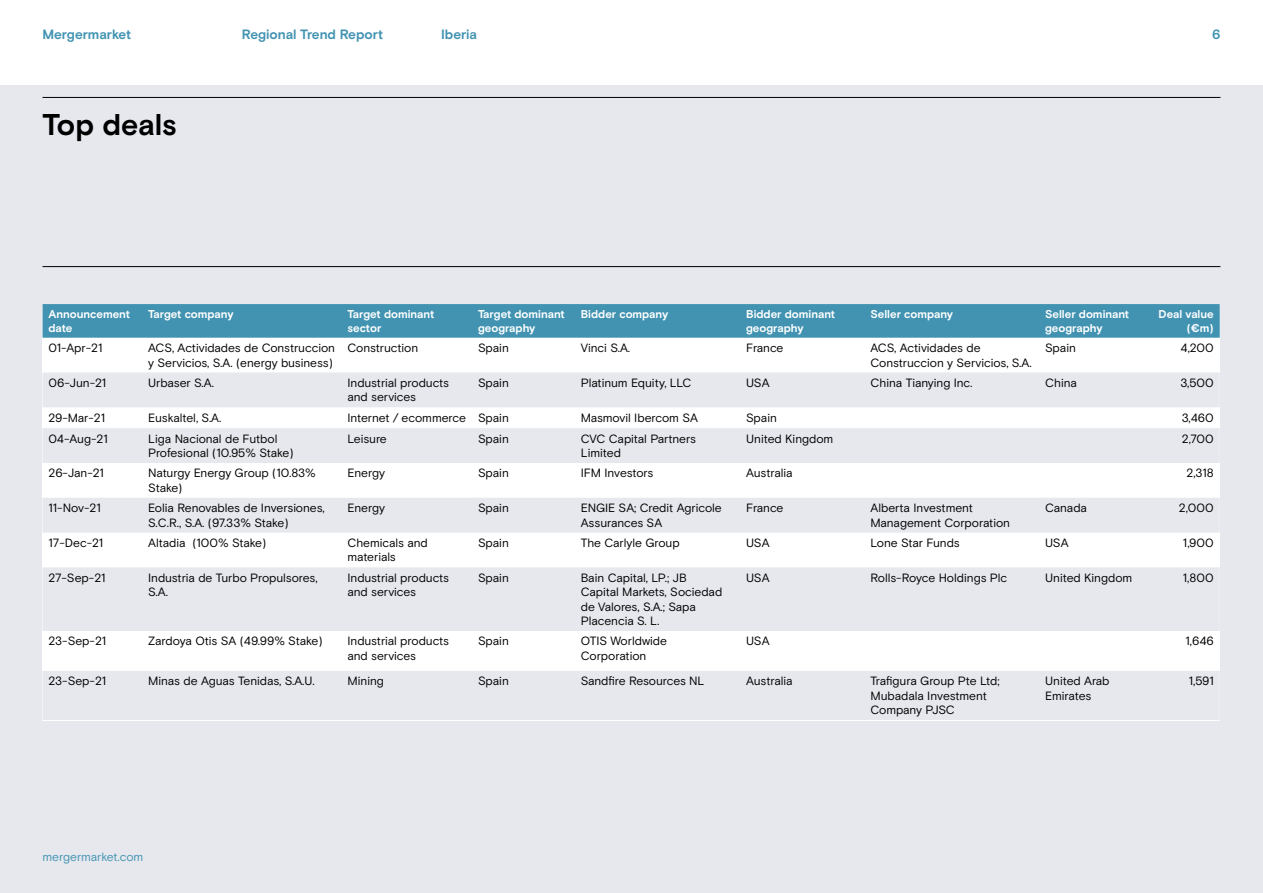
<style>
.page{position:relative;width:1263px;height:893px;background:#fff}
.page>*{position:absolute;margin:0;border:0;box-sizing:border-box;transform-origin:0 0}
.t1{font:700 30px "Basis Grotesque";letter-spacing:-.01em;color:#000}
.t2{font:700 13.5px "Basis Grotesque";color:#4293b2}
.Table_copy{font:12px/14.4px "Basis Grotesque";letter-spacing:-.01em;color:#000}
.t3{font:12px "Basis Grotesque";letter-spacing:-.01em;color:#4293b2}
.Table_header{font:700 11.4px/13.6px "Basis Grotesque";color:#fff}
</style>
<div class="page">
<div style="left:0;top:85px;width:1263px;height:808px;background:#e6e8ee"></div>
<hr style="left:43px;top:266px;width:1177px;height:1px;background:#000">
<hr style="left:43px;top:97px;width:1177px;height:1px;background:#000">
<div style="left:43px;top:304px;width:1177px;height:416px;background:#fff"></div>
<div style="left:43px;top:304px;width:1177px;height:34px;background:#4293b2"></div>
<svg style="left:43px;top:372px;width:1177px;height:348px;fill:#e6e8ee"></svg>
<p class="t2" style="left:43px;top:27px;width:90px">Mergermarket</p>
<p class="t2" style="left:242px;top:27px;width:143px">Regional Trend Report</p>
<p class="t2" style="left:441px;top:27px;width:38px">Iberia</p>
<p class="t2" style="left:1212px;top:27px;width:10px">6</p>
<h1 class="t1" style="left:43px;top:107px;width:136px">Top deals</h1>
<p class="Table_header" style="left:49px;top:307px;width:83px">Announcement date</p>
<p class="Table_header" style="left:148px;top:307px;width:87px">Target company</p>
<p class="Table_header" style="left:347px;top:307px;width:88px">Target dominant sector</p>
<p class="Table_header" style="left:478px;top:307px;width:88px">Target dominant geography</p>
<p class="Table_header" style="left:581px;top:307px;width:89px">Bidder company</p>
<p class="Table_header" style="left:746px;top:307px;width:90px">Bidder dominant geography</p>
<p class="Table_header" style="left:870px;top:307px;width:84px">Seller company</p>
<p class="Table_header" style="left:1045px;top:307px;width:86px">Seller dominant geography</p>
<p class="Table_header" style="left:1158px;top:307px;width:57px;text-align:right">Deal value (€m)</p>
<p class="Table_copy" style="left:49px;top:341px;width:55px">01-Apr-21</p>
<p class="Table_copy" style="left:148px;top:341px;width:188px">ACS, Actividades de Construccion y Servicios, S.A. (energy business)</p>
<p class="Table_copy" style="left:347px;top:341px;width:72px">Construction</p>
<p class="Table_copy" style="left:478px;top:341px;width:32px">Spain</p>
<p class="Table_copy" style="left:581px;top:341px;width:51px">Vinci S.A.</p>
<p class="Table_copy" style="left:746px;top:341px;width:39px">France</p>
<p class="Table_copy" style="left:870px;top:341px;width:163px">ACS, Actividades de<br>Construccion y Servicios, S.A.</p>
<p class="Table_copy" style="left:1045px;top:341px;width:32px">Spain</p>
<p class="Table_copy" style="left:1180px;top:341px;width:35px">4,200</p>
<p class="Table_copy" style="left:49px;top:375px;width:59px">06-Jun-21</p>
<p class="Table_copy" style="left:148px;top:375px;width:67px">Urbaser S.A.</p>
<p class="Table_copy" style="left:347px;top:375px;width:103px">Industrial products and services</p>
<p class="Table_copy" style="left:478px;top:375px;width:32px">Spain</p>
<p class="Table_copy" style="left:581px;top:375px;width:112px">Platinum Equity, LLC</p>
<p class="Table_copy" style="left:746px;top:375px;width:25px">USA</p>
<p class="Table_copy" style="left:870px;top:375px;width:104px">China Tianying Inc.</p>
<p class="Table_copy" style="left:1045px;top:375px;width:33px">China</p>
<p class="Table_copy" style="left:1180px;top:375px;width:35px">3,500</p>
<p class="Table_copy" style="left:49px;top:410px;width:58px">29-Mar-21</p>
<p class="Table_copy" style="left:148px;top:410px;width:75px">Euskaltel, S.A.</p>
<p class="Table_copy" style="left:347px;top:410px;width:120px">Internet / ecommerce</p>
<p class="Table_copy" style="left:478px;top:410px;width:32px">Spain</p>
<p class="Table_copy" style="left:581px;top:410px;width:119px">Masmovil Ibercom SA</p>
<p class="Table_copy" style="left:746px;top:410px;width:32px">Spain</p>
<p class="Table_copy" style="left:1182px;top:410px;width:34px">3,460</p>
<p class="Table_copy" style="left:49px;top:431px;width:61px">04-Aug-21</p>
<p class="Table_copy" style="left:148px;top:431px;width:147px">Liga Nacional de Futbol<br>Profesional (10.95% Stake)</p>
<p class="Table_copy" style="left:347px;top:431px;width:41px">Leisure</p>
<p class="Table_copy" style="left:478px;top:431px;width:32px">Spain</p>
<p class="Table_copy" style="left:581px;top:431px;width:117px">CVC Capital Partners<br>Limited</p>
<p class="Table_copy" style="left:746px;top:431px;width:89px">United Kingdom</p>
<p class="Table_copy" style="left:1182px;top:431px;width:34px">2,700</p>
<p class="Table_copy" style="left:49px;top:466px;width:57px">26-Jan-21</p>
<p class="Table_copy" style="left:148px;top:466px;width:169px">Naturgy Energy Group (10.83%<br>Stake)</p>
<p class="Table_copy" style="left:347px;top:466px;width:39px">Energy</p>
<p class="Table_copy" style="left:478px;top:466px;width:32px">Spain</p>
<p class="Table_copy" style="left:581px;top:466px;width:74px">IFM Investors</p>
<p class="Table_copy" style="left:746px;top:466px;width:48px">Australia</p>
<p class="Table_copy" style="left:1186px;top:466px;width:29px">2,318</p>
<p class="Table_copy" style="left:49px;top:501px;width:54px">11-Nov-21</p>
<p class="Table_copy" style="left:148px;top:501px;width:178px">Eolia Renovables de Inversiones,<br>S.C.R., S.A. (97.33% Stake)</p>
<p class="Table_copy" style="left:347px;top:501px;width:39px">Energy</p>
<p class="Table_copy" style="left:478px;top:501px;width:32px">Spain</p>
<p class="Table_copy" style="left:581px;top:501px;width:143px">ENGIE SA; Credit Agricole<br>Assurances SA</p>
<p class="Table_copy" style="left:746px;top:501px;width:39px">France</p>
<p class="Table_copy" style="left:870px;top:501px;width:141px">Alberta Investment<br>Management Corporation</p>
<p class="Table_copy" style="left:1045px;top:501px;width:43px">Canada</p>
<p class="Table_copy" style="left:1179px;top:501px;width:36px">2,000</p>
<p class="Table_copy" style="left:49px;top:535px;width:56px">17-Dec-21</p>
<p class="Table_copy" style="left:148px;top:535px;width:120px">Altadia (100% Stake)</p>
<p class="Table_copy" style="left:347px;top:535px;width:82px">Chemicals and materials</p>
<p class="Table_copy" style="left:478px;top:535px;width:32px">Spain</p>
<p class="Table_copy" style="left:581px;top:535px;width:100px">The Carlyle Group</p>
<p class="Table_copy" style="left:746px;top:535px;width:25px">USA</p>
<p class="Table_copy" style="left:870px;top:535px;width:91px">Lone Star Funds</p>
<p class="Table_copy" style="left:1045px;top:535px;width:25px">USA</p>
<p class="Table_copy" style="left:1183px;top:535px;width:32px">1,900</p>
<p class="Table_copy" style="left:49px;top:570px;width:59px">27-Sep-21</p>
<p class="Table_copy" style="left:148px;top:570px;width:171px">Industria de Turbo Propulsores,<br>S.A.</p>
<p class="Table_copy" style="left:347px;top:570px;width:103px">Industrial products and services</p>
<p class="Table_copy" style="left:478px;top:570px;width:32px">Spain</p>
<p class="Table_copy" style="left:581px;top:570px;width:143px">Bain Capital, LP.; JB<br>Capital Markets, Sociedad de Valores, S.A.; Sapa<br>Placencia S. L.</p>
<p class="Table_copy" style="left:746px;top:570px;width:25px">USA</p>
<p class="Table_copy" style="left:870px;top:570px;width:138px">Rolls-Royce Holdings Plc</p>
<p class="Table_copy" style="left:1045px;top:570px;width:89px">United Kingdom</p>
<p class="Table_copy" style="left:1183px;top:570px;width:32px">1,800</p>
<p class="Table_copy" style="left:49px;top:634px;width:59px">23-Sep-21</p>
<p class="Table_copy" style="left:148px;top:634px;width:176px">Zardoya Otis SA (49.99% Stake)</p>
<p class="Table_copy" style="left:347px;top:634px;width:103px">Industrial products and services</p>
<p class="Table_copy" style="left:478px;top:634px;width:32px">Spain</p>
<p class="Table_copy" style="left:581px;top:634px;width:88px">OTIS Worldwide<br>Corporation</p>
<p class="Table_copy" style="left:746px;top:634px;width:25px">USA</p>
<p class="Table_copy" style="left:1185px;top:634px;width:30px">1,646</p>
<p class="Table_copy" style="left:49px;top:674px;width:59px">23-Sep-21</p>
<p class="Table_copy" style="left:148px;top:674px;width:168px">Minas de Aguas Tenidas, S.A.U.</p>
<p class="Table_copy" style="left:347px;top:674px;width:38px">Mining</p>
<p class="Table_copy" style="left:478px;top:674px;width:32px">Spain</p>
<p class="Table_copy" style="left:581px;top:674px;width:125px">Sandfire Resources NL</p>
<p class="Table_copy" style="left:746px;top:674px;width:48px">Australia</p>
<p class="Table_copy" style="left:870px;top:674px;width:131px">Trafigura Group Pte Ltd;<br>Mubadala Investment<br>Company PJSC</p>
<p class="Table_copy" style="left:1045px;top:674px;width:66px">United Arab<br>Emirates</p>
<p class="Table_copy" style="left:1189px;top:674px;width:26px">1,591</p>
<p class="t3" style="left:43px;top:849px;width:102px">mergermarket.com</p>
</div>
